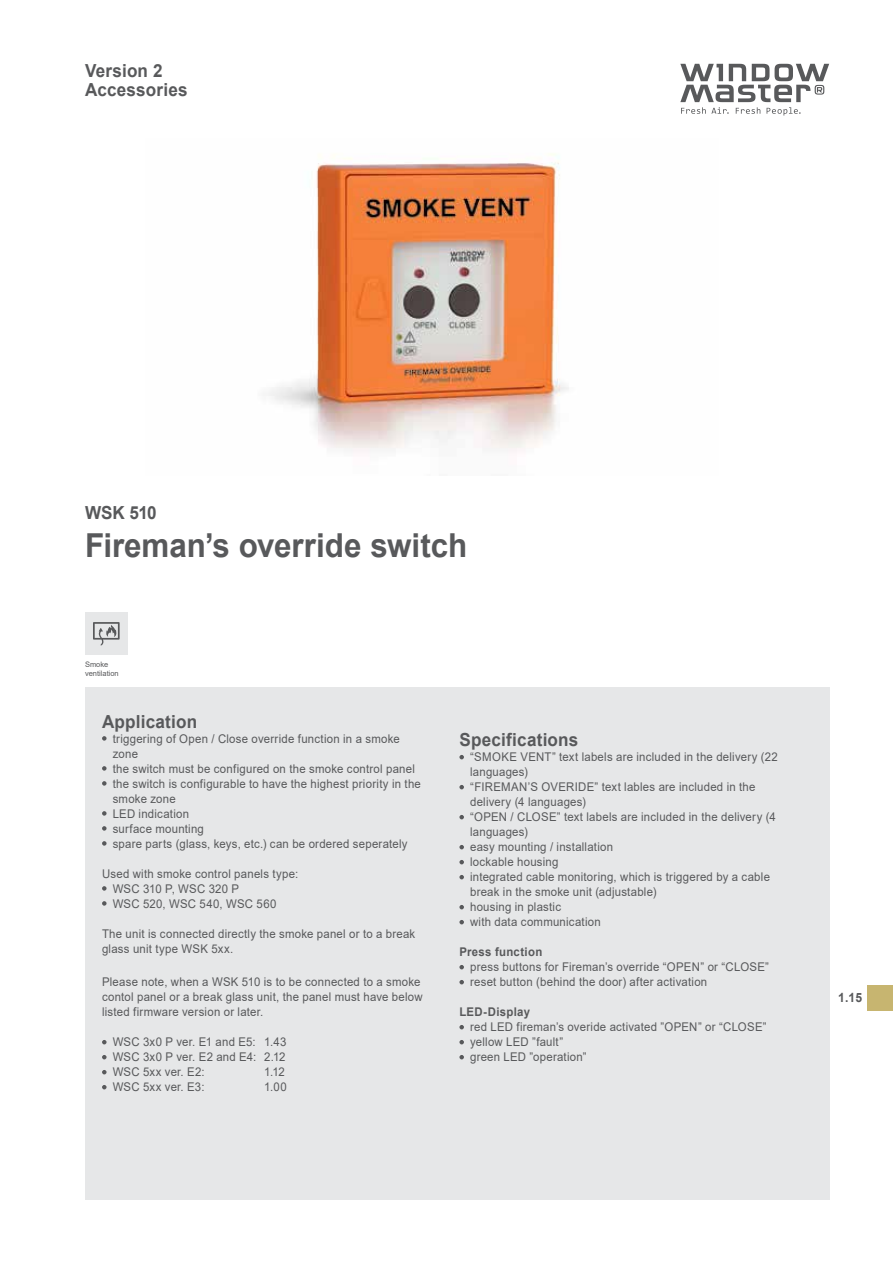
<style>
.page{position:relative;width:893px;height:1263px;background:#fff}
.page>*{position:absolute;margin:0;border:0;box-sizing:border-box;transform-origin:0 0}
.t1{font:700 33px "Arial";letter-spacing:-.005em;color:#58595b;scale:.95 1}
.t2{font:700 18px/18.8px "Arial";letter-spacing:.01em;color:#58595b;scale:.95 1}
.t3{font:700 12.75px "Arial";color:#58595b;scale:.95 1}
.t4{font:12px/15px "Arial";letter-spacing:.02em;color:#58595b;scale:.95 1}
.t5{font:700 12px "Arial";letter-spacing:.03em;color:#58595b;scale:.95 1}
.t6{font:7.5px/9px "Arial";color:#58595b}
</style>
<div class="page">
<svg style="left:680px;top:64px;width:149px;height:52px"></svg>
<div style="left:85px;top:687px;width:744px;height:512px;background:#e6e7e8"></div>
<svg style="left:102px;top:736px;width:5px;height:5px"></svg>
<svg style="left:102px;top:766px;width:5px;height:5px"></svg>
<svg style="left:102px;top:781px;width:5px;height:5px"></svg>
<svg style="left:102px;top:811px;width:5px;height:5px"></svg>
<svg style="left:102px;top:826px;width:5px;height:5px"></svg>
<svg style="left:102px;top:841px;width:5px;height:5px"></svg>
<svg style="left:102px;top:886px;width:5px;height:5px"></svg>
<svg style="left:102px;top:901px;width:5px;height:5px"></svg>
<svg style="left:102px;top:1040px;width:5px;height:4px"></svg>
<svg style="left:102px;top:1055px;width:5px;height:4px"></svg>
<svg style="left:102px;top:1070px;width:5px;height:4px"></svg>
<svg style="left:102px;top:1085px;width:5px;height:4px"></svg>
<svg style="left:459px;top:755px;width:5px;height:4px"></svg>
<svg style="left:459px;top:785px;width:5px;height:4px"></svg>
<svg style="left:459px;top:815px;width:5px;height:4px"></svg>
<svg style="left:459px;top:845px;width:5px;height:4px"></svg>
<svg style="left:459px;top:860px;width:5px;height:4px"></svg>
<svg style="left:459px;top:875px;width:5px;height:4px"></svg>
<svg style="left:459px;top:905px;width:5px;height:4px"></svg>
<svg style="left:459px;top:920px;width:5px;height:4px"></svg>
<svg style="left:459px;top:965px;width:5px;height:4px"></svg>
<svg style="left:459px;top:980px;width:5px;height:4px"></svg>
<svg style="left:459px;top:1025px;width:5px;height:4px"></svg>
<svg style="left:459px;top:1040px;width:5px;height:4px"></svg>
<svg style="left:459px;top:1055px;width:5px;height:4px"></svg>
<img style="left:268px;top:153px;width:301px;height:299px">
<div style="left:85px;top:612px;width:43px;height:43px;background:#e6e7e8"></div>
<svg style="left:93px;top:622px;width:27px;height:23px"></svg>
<div style="left:867px;top:985px;width:26px;height:25px;background:#c7b570"></div>
<h2 class="t2" style="left:85px;top:61px;width:109px">Version 2<br>Accessories</h2>
<h2 class="t2" style="left:85px;top:504px;width:77px">WSK 510</h2>
<h1 class="t1" style="left:85px;top:522px;width:404px">Fireman’s override switch</h1>
<p class="t6" style="left:85px;top:660px;width:35px">Smoke ventilation</p>
<h2 class="t2" style="left:102px;top:712px;width:102px">Application</h2>
<p class="t4" style="left:113px;top:731px;width:326px">triggering of Open / Close override function in a smoke zone<br>the switch must be configured on the smoke control panel the switch is configurable to have the highest priority in the smoke zone<br>LED indication<br>surface mounting<br>spare parts (glass, keys, etc.) can be ordered seperately</p>
<p class="t4" style="left:113px;top:866px;width:197px;text-indent:-11px">Used with smoke control panels type:<br>WSC 310 P, WSC 320 P<br>WSC 520, WSC 540, WSC 560</p>
<p class="t4" style="left:102px;top:926px;width:331px">The unit is connected directly the smoke panel or to a break glass unit type WSK 5xx.</p>
<p class="t4" style="left:102px;top:974px;width:339px">Please note, when a WSK 510 is to be connected to a smoke contol panel or a break glass unit, the panel must have below listed firmware version or later.</p>
<p class="t4" style="left:113px;top:1034px;width:185px;text-align:justify">WSC 3x0 P ver. E1 and E5: 1.43<br>WSC 3x0 P ver. E2 and E4: 2.12<br>WSC 5xx ver. E2:</p>
<p class="t4" style="left:264px;top:1064px;width:23px">1.12</p>
<p class="t4" style="left:113px;top:1079px;width:98px">WSC 5xx ver. E3:</p>
<p class="t4" style="left:264px;top:1079px;width:25px">1.00</p>
<h2 class="t2" style="left:459px;top:731px;width:127px">Specifications</h2>
<p class="t4" style="left:470px;top:749px;width:325px">“SMOKE VENT” text labels are included in the delivery (22 languages)<br>“FIREMAN’S OVERIDE” text lables are included in the delivery (4 languages)<br>“OPEN / CLOSE” text labels are included in the delivery (4 languages)<br>easy mounting / installation<br>lockable housing<br>integrated cable monitoring, which is triggered by a cable break in the smoke unit (adjustable)<br>housing in plastic<br>with data communication</p>
<p class="t5" style="left:459px;top:944px;width:89px">Press function</p>
<p class="t4" style="left:470px;top:959px;width:316px">press buttons for Fireman’s override “OPEN” or “CLOSE” reset button (behind the door) after activation</p>
<p class="t5" style="left:459px;top:1004px;width:76px">LED-Display</p>
<p class="t4" style="left:470px;top:1019px;width:314px">red LED fireman’s overide activated ”OPEN” or “CLOSE” yellow LED ”fault”<br>green LED ”operation”</p>
<p class="t3" style="left:838px;top:989px;width:27px">1.15</p>
</div>
